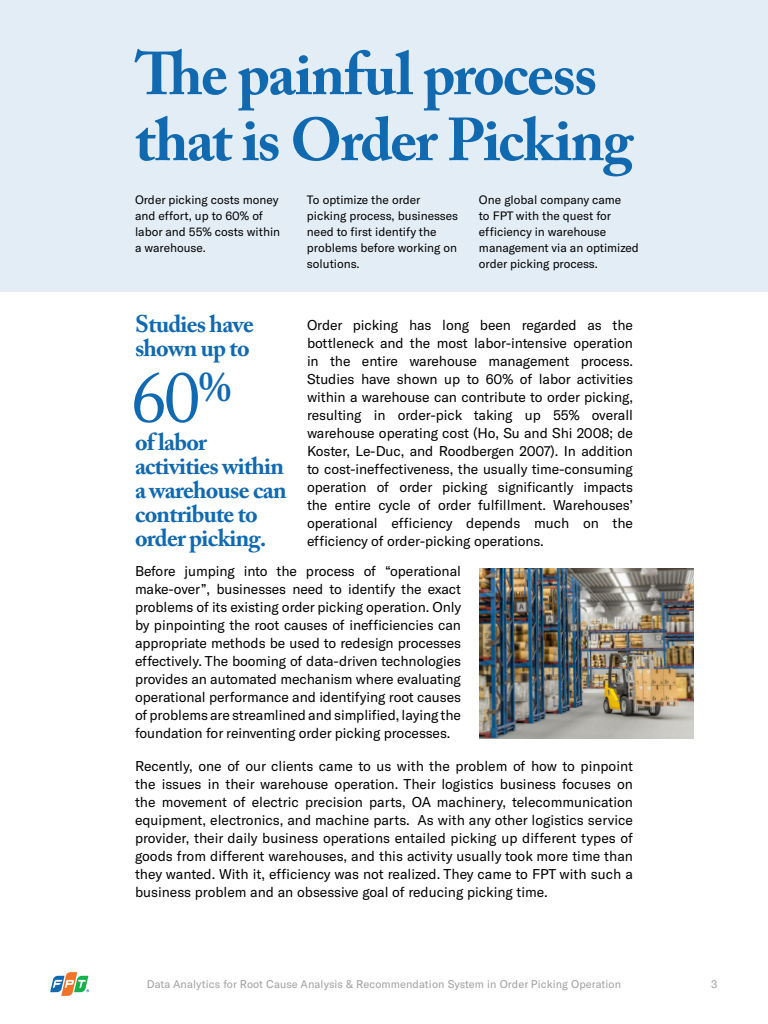
<style>
.page{position:relative;width:768px;height:1024px;background:#fff}
.page>*{position:absolute;margin:0;border:0;box-sizing:border-box;transform-origin:0 0}
.t1{font:72px "Adobe Caslon Pro";color:#1169b0}
.t2{font:700 60px/66px "Adobe Caslon Pro";letter-spacing:-.03em;color:#1169b0}
.t3{font:700 24px/24px "Adobe Caslon Pro";letter-spacing:-.03em;color:#1169b0}
.t4{font:14px/18px "GT America";letter-spacing:-.005em;color:#000;text-align:justify}
.t5{font:12px/16px "GT America";color:#000}
.t6{font:11px "GT America";letter-spacing:.01em;color:#a0a0a0}
</style>
<div class="page">
<svg style="left:50px;top:972px;width:39px;height:24px"></svg>
<div style="left:0;top:0;width:768px;height:292px;background:#e2edf6"></div>
<img style="left:479px;top:569px;width:215px;height:169px">
<h2 class="t2" style="left:135px;top:40px;width:499px">The painful process that is Order Picking</h2>
<p class="t5" style="left:135px;top:191px;width:147px">Order picking costs money and effort, up to 60% of labor and 55% costs within a warehouse.</p>
<p class="t5" style="left:307px;top:191px;width:153px">To optimize the order picking process, businesses need to first identify the problems before working on solutions.</p>
<p class="t5" style="left:479px;top:191px;width:162px">One global company came<br>to FPT with the quest for efficiency in warehouse management via an optimized order picking process.</p>
<h3 class="t3" style="left:135px;top:312px;width:120px">Studies have shown up to</h3>
<h1 class="t1" style="left:131px;top:355px;width:102px">60<sup>%</sup></h1>
<h3 class="t3" style="left:135px;top:430px;width:153px">of labor activities within a warehouse can contribute to order picking.</h3>
<p class="t4" style="left:307px;top:316px;width:328px">Order picking has long been regarded as the bottleneck and the most labor-intensive operation in the entire warehouse management process.<br>Studies have shown up to 60% of labor activities within a warehouse can contribute to order picking, resulting in order-pick taking up 55% overall warehouse operating cost (Ho, Su and Shi 2008; de Koster, Le-Duc, and Roodbergen 2007). In addition to cost-ineffectiveness, the usually time-consuming operation of order picking significantly impacts the entire cycle of order fulfillment. Warehouses’ operational efficiency depends much on the efficiency of order-picking operations.</p>
<p class="t4" style="left:135px;top:563px;width:328px">Before jumping into the process of “operational make-over”, businesses need to identify the exact problems of its existing order picking operation. Only by pinpointing the root causes of inefficiencies can appropriate methods be used to redesign processes effectively. The booming of data-driven technologies provides an automated mechanism where evaluating operational performance and identifying root causes of problems are streamlined and simplified, laying the foundation for reinventing order picking processes.</p>
<p class="t4" style="left:135px;top:757px;width:500px">Recently, one of our clients came to us with the problem of how to pinpoint the issues in their warehouse operation. Their logistics business focuses on the movement of electric precision parts, OA machinery, telecommunication equipment, electronics, and machine parts. As with any other logistics service provider, their daily business operations entailed picking up different types of goods from different warehouses, and this activity usually took more time than they wanted. With it, efficiency was not realized. They came to FPT with such a business problem and an obsessive goal of reducing picking time.</p>
<p class="t6" style="left:147px;top:978px;width:476px">Data Analytics for Root Cause Analysis &amp; Recommendation System in Order Picking Operation</p>
<p class="t6" style="left:711px;top:978px;width:8px">3</p>
</div>
